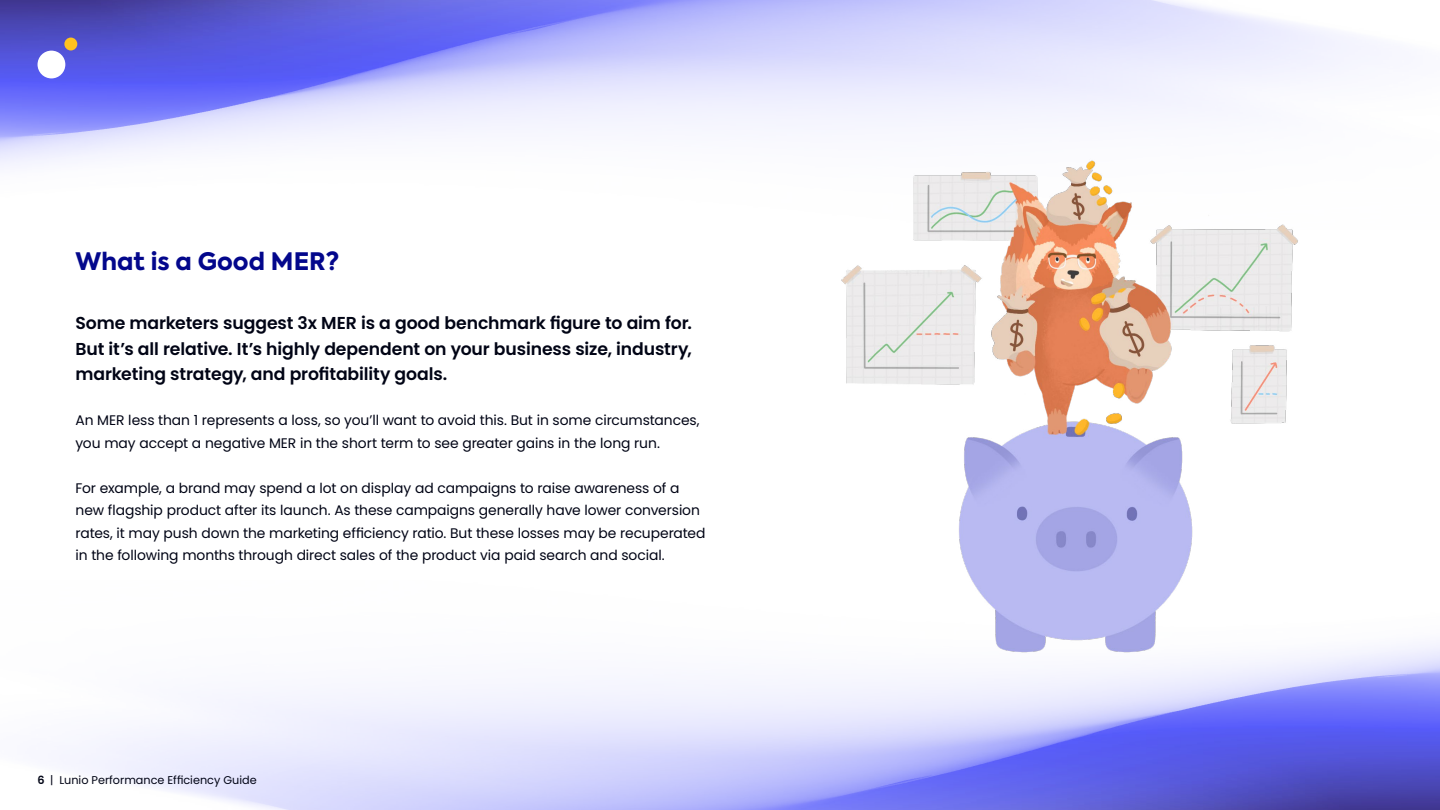
<style>
.page{position:relative;width:1440px;height:810px;background:#fff}
.page>*{position:absolute;margin:0;border:0;box-sizing:border-box;transform-origin:0 0}
.t1{font:800 24px "Axiforma";color:#03078c}
.t2{font:600 17.25px/25.5px "Poppins";letter-spacing:-.005em;color:#010415;text-align:justify}
.t3{font:13.88px/22.5px "Poppins";letter-spacing:-.005em;color:#010415}
.t4{font:11.25px "Poppins";color:#010415}
.s1{font-weight:600}
</style>
<div class="page">
<img style="left:0;top:0;width:1364px;height:167px">
<img style="left:76px;top:643px;width:1364px;height:167px">
<div style="left:38px;top:51px;width:27px;height:27px;background:#fff;border-radius:50%"></div>
<div style="left:64px;top:38px;width:13px;height:12px;background:#ffc31f;border-radius:50%"></div>
<img style="left:827px;top:154px;width:488px;height:502px">
<h1 class="t1" style="left:76px;top:245px;width:265px">What is a Good MER?</h1>
<p class="t2" style="left:76px;top:310px;width:618px">Some marketers suggest 3x MER is a good benchmark figure to aim for.<br>But it’s all relative. It’s highly dependent on your business size, industry, marketing strategy, and profitability goals.</p>
<p class="t3" style="left:76px;top:409px;width:626px">An MER less than 1 represents a loss, so you’ll want to avoid this. But in some circumstances, you may accept a negative MER in the short term to see greater gains in the long run.</p>
<p class="t3" style="left:76px;top:476px;width:632px">For example, a brand may spend a lot on display ad campaigns to raise awareness of a new flagship product after its launch. As these campaigns generally have lower conversion rates, it may push down the marketing efficiency ratio. But these losses may be recuperated in the following months through direct sales of the product via paid search and social.</p>
<p class="t4" style="left:38px;top:774px;width:221px"><span class="s1">6</span> | Lunio Performance Efficiency Guide</p>
</div>
